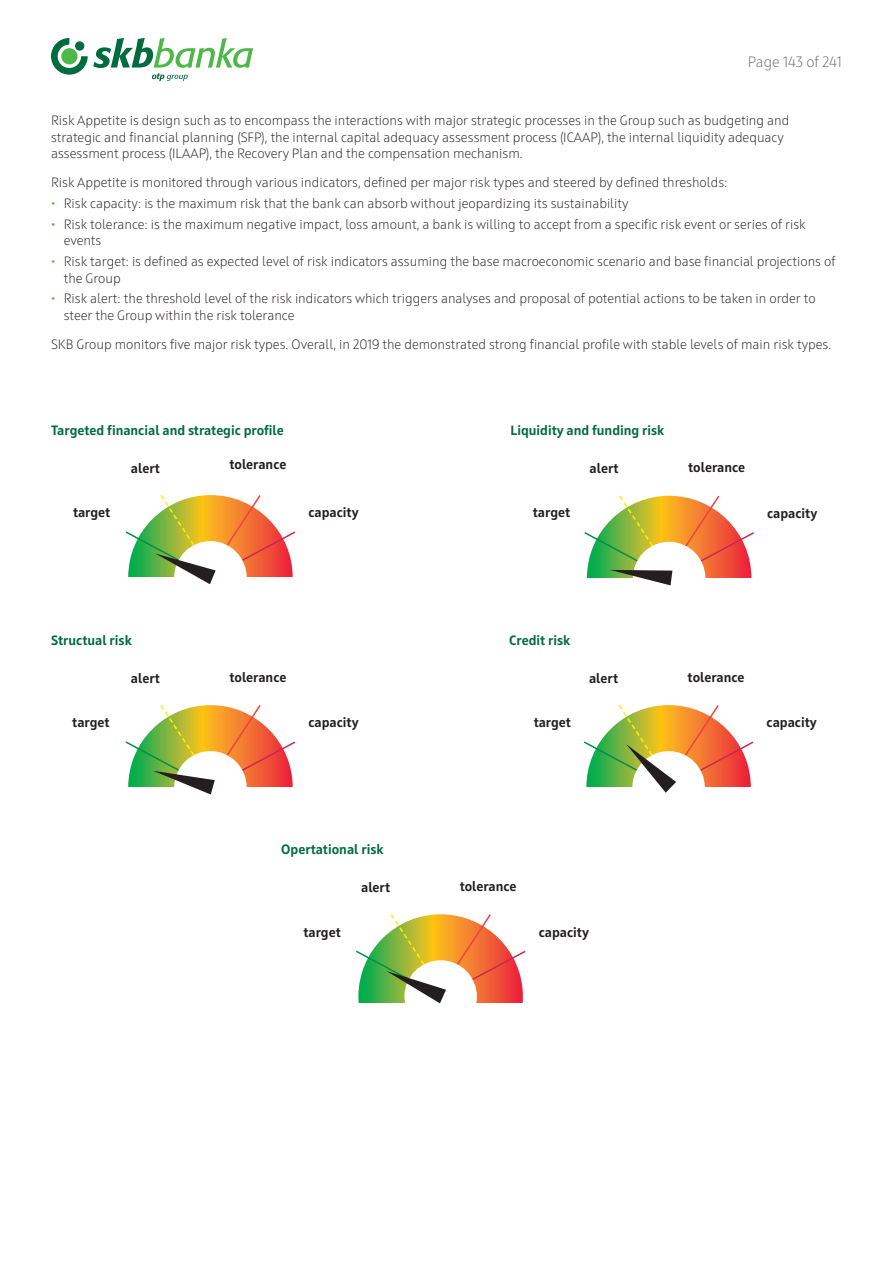
<style>
.page{position:relative;width:893px;height:1263px;background:#fff}
.page>*{position:absolute;margin:0;border:0;box-sizing:border-box;transform-origin:0 0}
.t1{font:300 15px "Squad";color:#6c6d70}
.t2{font:300 13.5px/16.5px "Squad";color:#231f20}
.t3{font:700 13.5px "Squad";color:#231f20}
.t4{font:700 13.5px "Squad";color:#006b3f}
.s1{font-weight:400;color:#4cb848}
</style>
<div class="page">
<svg style="left:51px;top:38px;width:202px;height:43px"></svg>
<svg style="left:128px;top:495px;width:165px;height:164px"></svg>
<div style="left:174px;top:541px;width:73px;height:72px;background:#fff;border-radius:50%"></div>
<div style="left:115px;top:577px;width:196px;height:94px;background:#fff"></div>
<svg style="left:225px;top:495px;width:71px;height:67px"></svg>
<svg style="left:125px;top:495px;width:91px;height:89px"></svg>
<svg style="left:128px;top:705px;width:165px;height:164px"></svg>
<div style="left:174px;top:751px;width:73px;height:72px;background:#fff;border-radius:50%"></div>
<div style="left:115px;top:787px;width:196px;height:94px;background:#fff"></div>
<svg style="left:225px;top:705px;width:71px;height:67px"></svg>
<svg style="left:125px;top:705px;width:90px;height:89px"></svg>
<svg style="left:358px;top:914px;width:165px;height:165px"></svg>
<div style="left:404px;top:960px;width:73px;height:73px;background:#fff;border-radius:50%"></div>
<div style="left:345px;top:1003px;width:196px;height:76px;background:#fff"></div>
<svg style="left:455px;top:914px;width:71px;height:67px"></svg>
<svg style="left:356px;top:914px;width:90px;height:89px"></svg>
<svg style="left:587px;top:496px;width:164px;height:164px;background:#d0962e"></svg>
<div style="left:633px;top:542px;width:72px;height:72px;background:#fff;border-radius:50%"></div>
<div style="left:573px;top:578px;width:197px;height:94px;background:#fff"></div>
<svg style="left:584px;top:495px;width:71px;height:68px"></svg>
<svg style="left:684px;top:495px;width:70px;height:68px"></svg>
<svg style="left:610px;top:570px;width:62px;height:15px"></svg>
<svg style="left:586px;top:705px;width:165px;height:164px"></svg>
<div style="left:632px;top:751px;width:73px;height:72px;background:#fff;border-radius:50%"></div>
<div style="left:573px;top:787px;width:196px;height:94px;background:#fff"></div>
<svg style="left:683px;top:705px;width:71px;height:67px"></svg>
<svg style="left:584px;top:705px;width:92px;height:88px"></svg>
<p class="t1" style="left:748px;top:53px;width:96px">Page 143 of 241</p>
<p class="t2" style="left:51px;top:112px;width:740px">Risk Appetite is design such as to encompass the interactions with major strategic processes in the Group such as budgeting and strategic and financial planning (SFP), the internal capital adequacy assessment process (ICAAP), the internal liquidity adequacy assessment process (ILAAP), the Recovery Plan and the compensation mechanism.</p>
<p class="t2" style="left:51px;top:175px;width:678px">Risk Appetite is monitored through various indicators, defined per major risk types and steered by defined thresholds:</p>
<p class="t2" style="left:51px;top:195px;width:579px"><span class="s1">•</span> Risk capacity: is the maximum risk that the bank can absorb without jeopardizing its sustainability</p>
<p class="t2" style="left:64px;top:216px;width:743px;text-indent:-13px"><span class="s1">•</span> Risk tolerance: is the maximum negative impact, loss amount, a bank is willing to accept from a specific risk event or series of risk events</p>
<p class="t2" style="left:64px;top:253px;width:773px;text-indent:-13px"><span class="s1">•</span> Risk target: is defined as expected level of risk indicators assuming the base macroeconomic scenario and base financial projections of the Group</p>
<p class="t2" style="left:64px;top:291px;width:753px;text-indent:-13px"><span class="s1">•</span> Risk alert: the threshold level of the risk indicators which triggers analyses and proposal of potential actions to be taken in order to steer the Group within the risk tolerance</p>
<p class="t2" style="left:51px;top:336px;width:782px">SKB Group monitors five major risk types. Overall, in 2019 the demonstrated strong financial profile with stable levels of main risk types.</p>
<p class="t4" style="left:51px;top:422px;width:234px">Targeted financial and strategic profile</p>
<p class="t4" style="left:511px;top:421px;width:155px">Liquidity and funding risk</p>
<p class="t3" style="left:131px;top:459px;width:31px">alert</p>
<p class="t3" style="left:229px;top:455px;width:58px">tolerance</p>
<p class="t3" style="left:590px;top:460px;width:31px">alert</p>
<p class="t3" style="left:688px;top:459px;width:58px">tolerance</p>
<p class="t3" style="left:73px;top:504px;width:39px">target</p>
<p class="t3" style="left:308px;top:504px;width:52px">capacity</p>
<p class="t3" style="left:533px;top:504px;width:39px">target</p>
<p class="t3" style="left:767px;top:505px;width:52px">capacity</p>
<p class="t4" style="left:51px;top:632px;width:82px">Structual risk</p>
<p class="t3" style="left:131px;top:669px;width:31px">alert</p>
<p class="t3" style="left:229px;top:668px;width:58px">tolerance</p>
<p class="t4" style="left:509px;top:632px;width:63px">Credit risk</p>
<p class="t3" style="left:308px;top:714px;width:52px">capacity</p>
<p class="t3" style="left:72px;top:714px;width:39px">target</p>
<p class="t3" style="left:534px;top:714px;width:39px">target</p>
<p class="t3" style="left:589px;top:669px;width:31px">alert</p>
<p class="t3" style="left:688px;top:668px;width:58px">tolerance</p>
<p class="t3" style="left:767px;top:714px;width:52px">capacity</p>
<p class="t4" style="left:281px;top:841px;width:104px">Opertational risk</p>
<p class="t3" style="left:303px;top:924px;width:39px">target</p>
<p class="t3" style="left:361px;top:879px;width:31px">alert</p>
<p class="t3" style="left:460px;top:877px;width:58px">tolerance</p>
<p class="t3" style="left:539px;top:923px;width:52px">capacity</p>
</div>
